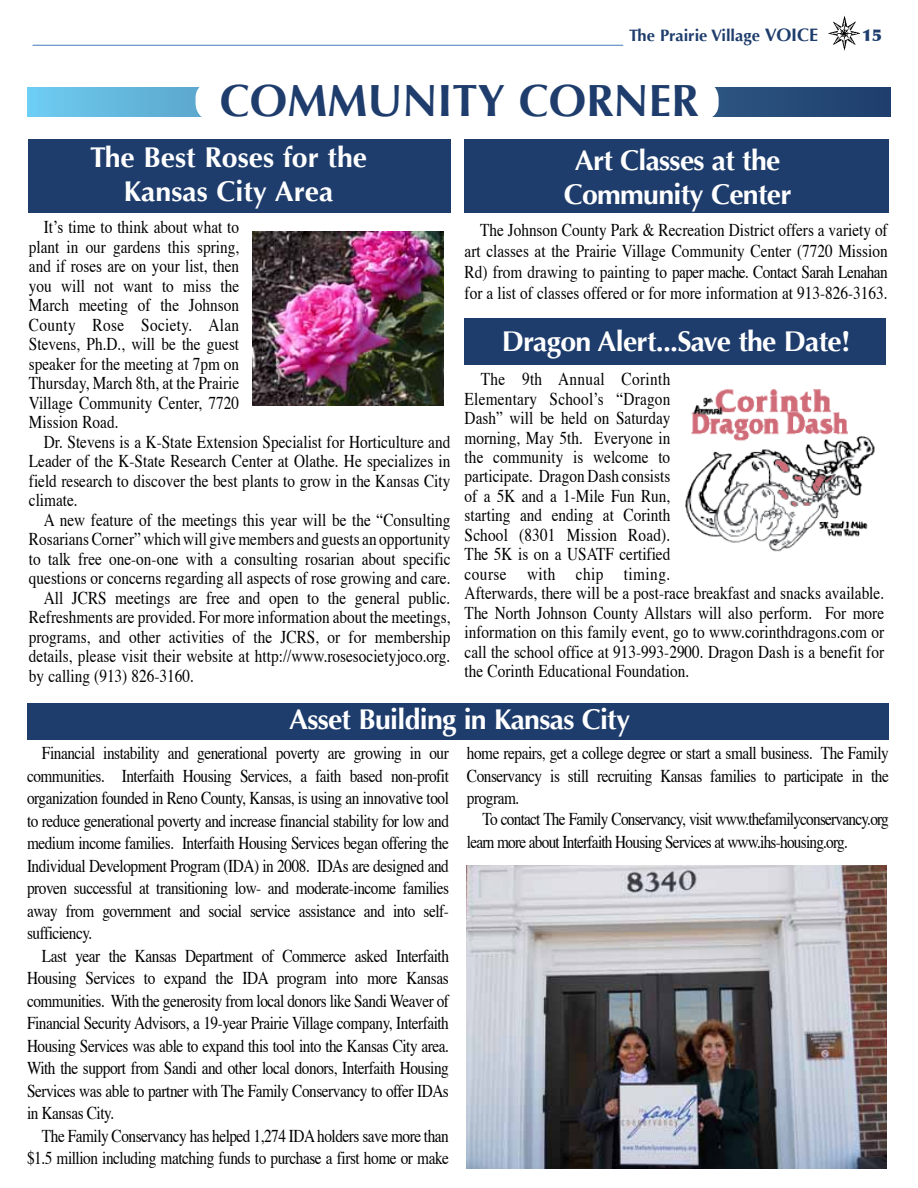
<style>
.page{position:relative;width:918px;height:1188px;background:#fff}
.page>*{position:absolute;margin:0;border:0;box-sizing:border-box;transform-origin:0 0}
.t1{font:700 45px "Optima";color:#1e3d6d}
.t2{font:700 28.5px/34.2px "Optima";letter-spacing:-.025em;color:#fff;text-align:center}
.t3{font:18px/19.5px "Times";color:#000;text-align:justify;scale:.85 1}
.t4{font:18px/22.5px "Times";letter-spacing:-.05em;color:#000;scale:.85 1}
.t5{font:18px/22.5px "Times";letter-spacing:-.03em;color:#000;text-align:right;scale:.85 1}
.t6{font:700 16.5px "Optima";color:#1e3d6d}
.t7{font:900 16.5px "Optima";color:#1e3d6d}
.s1{font-size:18px}
</style>
<div class="page">
<svg style="left:27px;top:87px;width:864px;height:29px;background:#4581aa"></svg>
<div style="left:196px;top:82px;width:523px;height:38px;background:#fff;border-radius:16px"></div>
<div style="left:28px;top:139px;width:422px;height:74px;background:#1e3d6d"></div>
<div style="left:465px;top:139px;width:424px;height:73px;background:#1e3d6d"></div>
<div style="left:465px;top:318px;width:421px;height:47px;background:#1e3d6d"></div>
<div style="left:27px;top:703px;width:862px;height:37px;background:#1e3d6d"></div>
<img style="left:467px;top:865px;width:420px;height:304px">
<img style="left:685px;top:389px;width:189px;height:163px">
<img style="left:828px;top:15px;width:33px;height:36px">
<hr style="left:33px;top:45px;width:590px;height:1px;background:#407cbd">
<img style="left:253px;top:231px;width:190px;height:174px">
<p class="t6" style="left:629px;top:26px;width:189px">The Prairie Village <span class="s1">VOI CE</span></p>
<p class="t7" style="left:862px;top:26px;width:21px">15</p>
<h1 class="t1" style="left:220px;top:75px;width:63px">COMMUNITY</h1>
<h1 class="t1" style="left:519px;top:75px;width:61px">CORNER</h1>
<h2 class="t2" style="left:90px;top:141px;width:278px">The Best Roses for the<br>Kansas City Area</h2>
<p class="t3" style="left:29px;top:219px;width:249px;text-indent:15px">It’s time to think about what to plant in our gardens this spring, and if roses are on your list, then you will not want to miss the March meeting of the Johnson County Rose Society. Alan Stevens, Ph.D., will be the guest speaker for the meeting at 7pm on Thursday, March 8th, at the Prairie Village Community Center, 7720<br>Mission Road.</p>
<p class="t3" style="left:29px;top:433px;width:497px;text-indent:15px">Dr. Stevens is a K-State Extension Specialist for Horticulture and Leader of the K-State Research Center at Olathe. He specializes in field research to discover the best plants to grow in the Kansas City climate.</p>
<p class="t3" style="left:44px;top:511px;width:480px">A new feature of the meetings this year will be the “Consulting</p>
<p class="t3" style="left:29px;top:530px;width:498px">Rosarians Corner” which will give members and guests an opportunity</p>
<p class="t3" style="left:29px;top:550px;width:498px">to talk free one-on-one with a consulting rosarian about specific</p>
<p class="t3" style="left:29px;top:569px;width:498px">questions or concerns regarding all aspects of rose growing and care.</p>
<p class="t3" style="left:44px;top:589px;width:480px">All JCRS meetings are free and open to the general public.</p>
<p class="t3" style="left:29px;top:608px;width:498px">Refreshments are provided. For more information about the meetings,</p>
<p class="t3" style="left:29px;top:628px;width:497px">programs, and other activities of the JCRS, or for membership</p>
<p class="t3" style="left:29px;top:647px;width:497px">details, please visit their website at http://www.rosesocietyjoco.org.</p>
<p class="t3" style="left:29px;top:667px;width:196px">by calling (913) 826-3160.</p>
<h2 class="t2" style="left:564px;top:143px;width:229px">Art Classes at the<br>Community Center</h2>
<p class="t3" style="left:465px;top:220px;width:499px;line-height:21px;text-indent:15px">The Johnson County Park &amp; Recreation District offers a variety of art classes at the Prairie Village Community Center (7720 Mission Rd) from drawing to painting to paper mache. Contact Sarah Lenahan for a list of classes offered or for more information at 913-826-3163.</p>
<h2 class="t2" style="left:502px;top:325px;width:350px">Dragon Alert...Save the Date!</h2>
<p class="t3" style="left:465px;top:370px;width:495px;text-align:left;text-indent:16px">The 9th Annual Corinth<br>Elementary School’s “Dragon<br>Dash” will be held on Saturday<br>morning, May 5th. Everyone in<br>the community is welcome to<br>participate. Dragon Dash consists<br>of a 5K and a 1-Mile Fun Run,<br>starting and ending at Corinth<br>School (8301 Mission Road).<br>The 5K is on a USATF certified<br>course with chip timing.<br>Afterwards, there will be a post-race breakfast and snacks available.<br>The North Johnson County Allstars will also perform. For more information on this family event, go to www.corinthdragons.com or call the school office at 913-993-2900. Dragon Dash is a benefit for the Corinth Educational Foundation.</p>
<h2 class="t2" style="left:289px;top:703px;width:343px">Asset Building in Kansas City</h2>
<p class="t3" style="left:27px;top:743px;width:498px;line-height:22.5px;text-indent:15px">Financial instability and generational poverty are growing in our communities. Interfaith Housing Services, a faith based non-profit organization founded in Reno County, Kansas, is using an innovative tool to reduce generational poverty and increase financial stability for low and medium income families. Interfaith Housing Services began offering the Individual Development Program (IDA) in 2008. IDAs are designed and proven successful at transitioning low- and moderate-income families away from government and social service assistance and into self&shy;sufficiency.</p>
<p class="t3" style="left:27px;top:946px;width:498px;line-height:22.5px;text-indent:15px">Last year the Kansas Department of Commerce asked Interfaith Housing Services to expand the IDA program into more Kansas communities. With the generosity from local donors like Sandi Weaver of Financial Security Advisors, a 19-year Prairie Village company, Interfaith Housing Services was able to expand this tool into the Kansas City area.<br>With the support from Sandi and other local donors, Interfaith Housing Services was able to partner with The Family Conservancy to offer IDAs in Kansas City.</p>
<p class="t5" style="left:27px;top:1126px;width:498px">The Family Conservancy has helped 1,274 IDA holders save more than $1.5 million including matching funds to purchase a first home or make</p>
<p class="t3" style="left:467px;top:743px;width:498px;line-height:22.5px">home repairs, get a college degree or start a small business. The Family Conservancy is still recruiting Kansas families to participate in the program.</p>
<p class="t4" style="left:467px;top:809px;width:498px;text-indent:16px">To contact The Family Conservancy, visit www.thefamilyconservancy.org learn more about Interfaith Housing Services at www.ihs-housing.org.</p>
</div>
